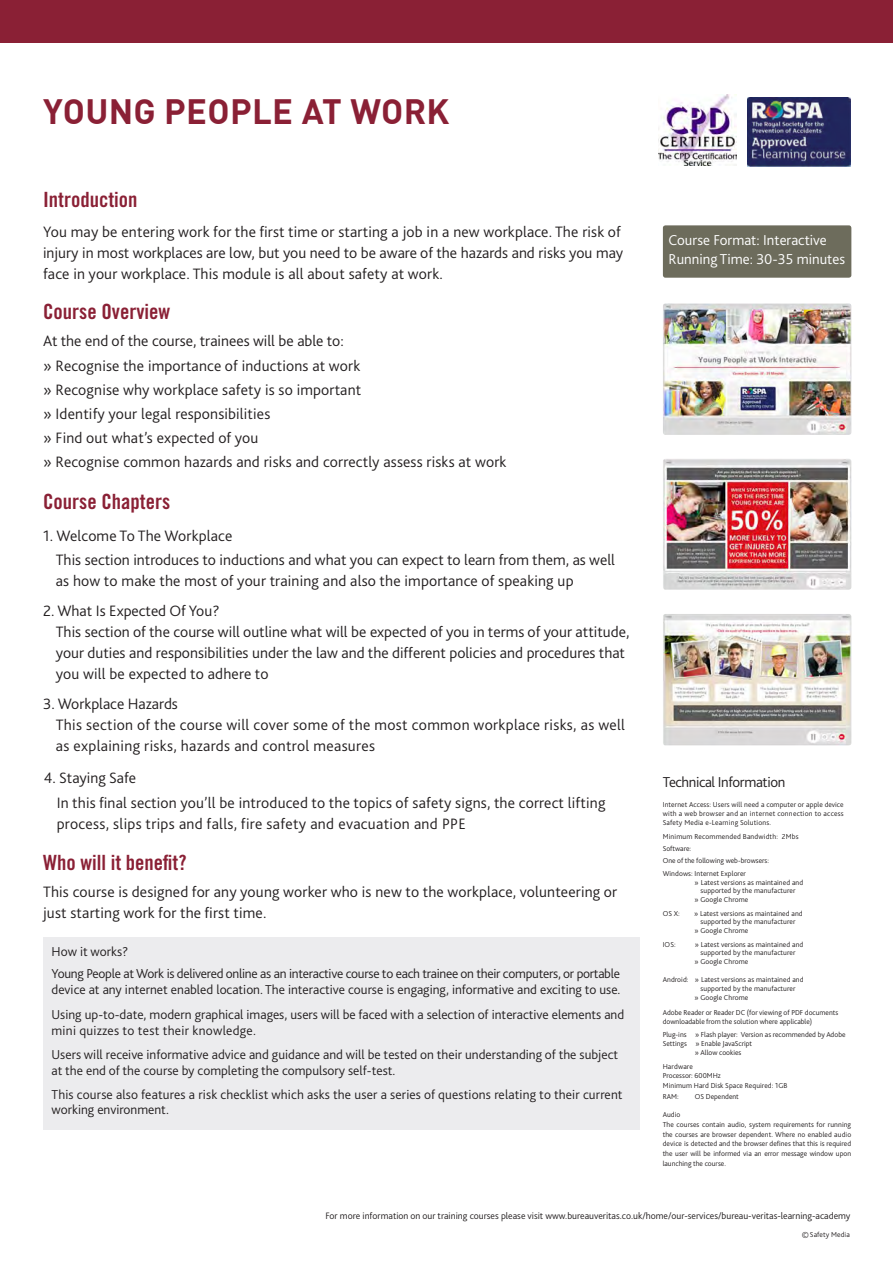
<style>
.page{position:relative;width:893px;height:1263px;background:#fff}
.page>*{position:absolute;margin:0;border:0;box-sizing:border-box;transform-origin:0 0}
.t1{font:700 34.5px "DIN";letter-spacing:.01em;color:#8a2035}
.t2{font:21px "Trade Gothic LT Std Bd Cn 20";color:#8a2035}
.t3{font:300 15.75px/21px "Bliss 2";letter-spacing:.01em;color:#231f20}
.t4{font:300 15px "Bliss 2";color:#fff}
.t5{font:300 15px "Bliss 2";letter-spacing:-.025em;color:#231f20}
.t6{font:300 13.5px/16.2px "Bliss 2";color:#231f20}
.t7{font:300 9.75px "Bliss 2";color:#231f20}
.t8{font:300 9.15px "Bliss 2";color:#231f20}
.t9{font:300 7.5px/9px "Bliss 2";letter-spacing:.01em;color:#231f20}
</style>
<div class="page">
<img style="left:663px;top:303px;width:188px;height:132px">
<img style="left:663px;top:459px;width:188px;height:131px">
<img style="left:663px;top:614px;width:188px;height:131px">
<div style="left:663px;top:225px;width:188px;height:53px;background:#6d6c5c;border-radius:3px"></div>
<div style="left:43px;top:937px;width:596px;height:192px;background:#ececee"></div>
<img style="left:659px;top:95px;width:77px;height:71px">
<img style="left:747px;top:97px;width:103px;height:69px">
<div style="left:0;top:0;width:893px;height:43px;background:#8a2035"></div>
<p class="t1" style="left:43px;top:89px;width:408px">YOUNG PEOPLE AT WORK</p>
<p class="t2" style="left:43px;top:187px;width:96px">Introduction</p>
<p class="t3" style="left:43px;top:221px;width:582px">You may be entering work for the first time or starting a job in a new workplace. The risk of injury in most workplaces are low, but you need to be aware of the hazards and risks you may face in your workplace. This module is all about safety at work.</p>
<p class="t2" style="left:43px;top:299px;width:129px">Course Overview</p>
<p class="t3" style="left:43px;top:330px;width:302px">At the end of the course, trainees will be able to:</p>
<p class="t3" style="left:43px;top:355px;width:319px">» Recognise the importance of inductions at work</p>
<p class="t3" style="left:43px;top:379px;width:320px">» Recognise why workplace safety is so important</p>
<p class="t3" style="left:43px;top:403px;width:229px">» Identify your legal responsibilities</p>
<p class="t3" style="left:43px;top:427px;width:217px">» Find out what’s expected of you</p>
<p class="t3" style="left:43px;top:451px;width:465px">» Recognise common hazards and risks and correctly assess risks at work</p>
<p class="t2" style="left:43px;top:489px;width:129px">Course Chapters</p>
<p class="t3" style="left:43px;top:525px;width:191px">1. Welcome To The Workplace</p>
<p class="t3" style="left:56px;top:549px;width:561px">This section introduces to inductions and what you can expect to learn from them, as well as how to make the most of your training and also the importance of speaking up</p>
<p class="t3" style="left:56px;top:621px;width:575px">This section of the course will outline what will be expected of you in terms of your attitude, your duties and responsibilities under the law and the different policies and procedures that you will be expected to adhere to</p>
<p class="t3" style="left:56px;top:714px;width:571px">This section of the course will cover some of the most common workplace risks, as well as explaining risks, hazards and control measures</p>
<p class="t3" style="left:43px;top:600px;width:178px">2. What Is Expected Of You?</p>
<p class="t3" style="left:43px;top:693px;width:136px">3. Workplace Hazards</p>
<p class="t3" style="left:44px;top:767px;width:94px">4. Staying Safe</p>
<p class="t4" style="left:669px;top:231px;width:160px">Course Format: Interactive</p>
<p class="t4" style="left:669px;top:250px;width:178px">Running Time: 30-35 minutes</p>
<p class="t5" style="left:663px;top:772px;width:124px">Technical Information</p>
<p class="t3" style="left:57px;top:792px;width:550px">In this final section you’ll be introduced to the topics of safety signs, the correct lifting process, slips trips and falls, fire safety and evacuation and PPE</p>
<p class="t9" style="left:663px;top:800px;width:182px;text-align:justify">Internet Access: Users will need a computer or apple device with a web browser and an internet connection to access Safety Media e-Learning Solutions.</p>
<p class="t9" style="left:663px;top:832px;width:137px">Minimum Recommended Bandwidth: 2Mbs</p>
<p class="t9" style="left:663px;top:842px;width:108px;line-height:12px">Software:<br>One of the following web-browsers:</p>
<p class="t9" style="left:695px;top:869px;width:110px;text-indent:-32px">Windows: Internet Explorer<br>» Latest versions as maintained and</p>
<p class="t9" style="left:695px;top:886px;width:102px;text-indent:6px">supported by the manufacturer » Google Chrome</p>
<p class="t9" style="left:663px;top:909px;width:19px">OS X:</p>
<p class="t9" style="left:694px;top:909px;width:110px;line-height:8.2px;text-align:center">» Latest versions as maintained and supported by the manufacturer</p>
<p class="t9" style="left:695px;top:926px;width:55px">» Google Chrome</p>
<p class="t9" style="left:663px;top:940px;width:14px">IOS:</p>
<p class="t9" style="left:695px;top:940px;width:110px;line-height:8.2px;text-align:center">» Latest versions as maintained and supported by the manufacturer</p>
<p class="t9" style="left:695px;top:957px;width:55px">» Google Chrome</p>
<p class="t9" style="left:663px;top:975px;width:142px">Android: » Latest versions as maintained and</p>
<p class="t9" style="left:701px;top:984px;width:96px">supported by the manufacturer</p>
<p class="t9" style="left:695px;top:993px;width:55px">» Google Chrome</p>
<p class="t9" style="left:663px;top:1008px;width:177px">Adobe Reader or Reader DC (for viewing of PDF documents downloadable from the solution where applicable)</p>
<p class="t9" style="left:663px;top:1030px;width:184px">Plug-ins » Flash player: Version as recommended by Adobe</p>
<p class="t9" style="left:663px;top:1039px;width:91px">Settings » Enable JavaScript</p>
<p class="t9" style="left:695px;top:1048px;width:48px">» Allow cookies</p>
<p class="t9" style="left:663px;top:1062px;width:32px">Hardware</p>
<p class="t9" style="left:663px;top:1071px;width:60px">Processor: 600MHz</p>
<p class="t9" style="left:663px;top:1081px;width:126px">Minimum Hard Disk Space Required: 1GB</p>
<p class="t9" style="left:663px;top:1092px;width:17px">RAM:</p>
<p class="t9" style="left:695px;top:1092px;width:46px">OS Dependent</p>
<p class="t9" style="left:663px;top:1110px;width:19px">Audio</p>
<p class="t9" style="left:663px;top:1119px;width:190px;line-height:9.8px;text-align:justify">The courses contain audio, system requirements for running the courses are browser dependent. Where no enabled audio device is detected and the browser defines that this is required the user will be informed via an error message window upon launching the course.</p>
<p class="t2" style="left:43px;top:849px;width:145px">Who will it benefit?</p>
<p class="t3" style="left:43px;top:881px;width:576px">This course is designed for any young worker who is new to the workplace, volunteering or just starting work for the first time.</p>
<p class="t6" style="left:52px;top:943px;width:78px">How it works?</p>
<p class="t6" style="left:52px;top:965px;width:570px">Young People at Work is delivered online as an interactive course to each trainee on their computers, or portable device at any internet enabled location. The interactive course is engaging, informative and exciting to use.</p>
<p class="t6" style="left:52px;top:1006px;width:574px">Using up-to-date, modern graphical images, users will be faced with a selection of interactive elements and mini quizzes to test their knowledge.</p>
<p class="t6" style="left:52px;top:1046px;width:568px">Users will receive informative advice and guidance and will be tested on their understanding of the subject at the end of the course by completing the compulsory self-test.</p>
<p class="t6" style="left:52px;top:1087px;width:573px;line-height:15px">This course also features a risk checklist which asks the user a series of questions relating to their current working environment.</p>
<p class="t7" style="left:325px;top:1210px;width:527px">For more information on our training courses please visit www.bureauveritas.co.uk/home/our-services/bureau-veritas-learning-academy</p>
<p class="t8" style="left:802px;top:1229px;width:9px">©</p>
<p class="t9" style="left:810px;top:1230px;width:41px">Safety Media</p>
</div>
